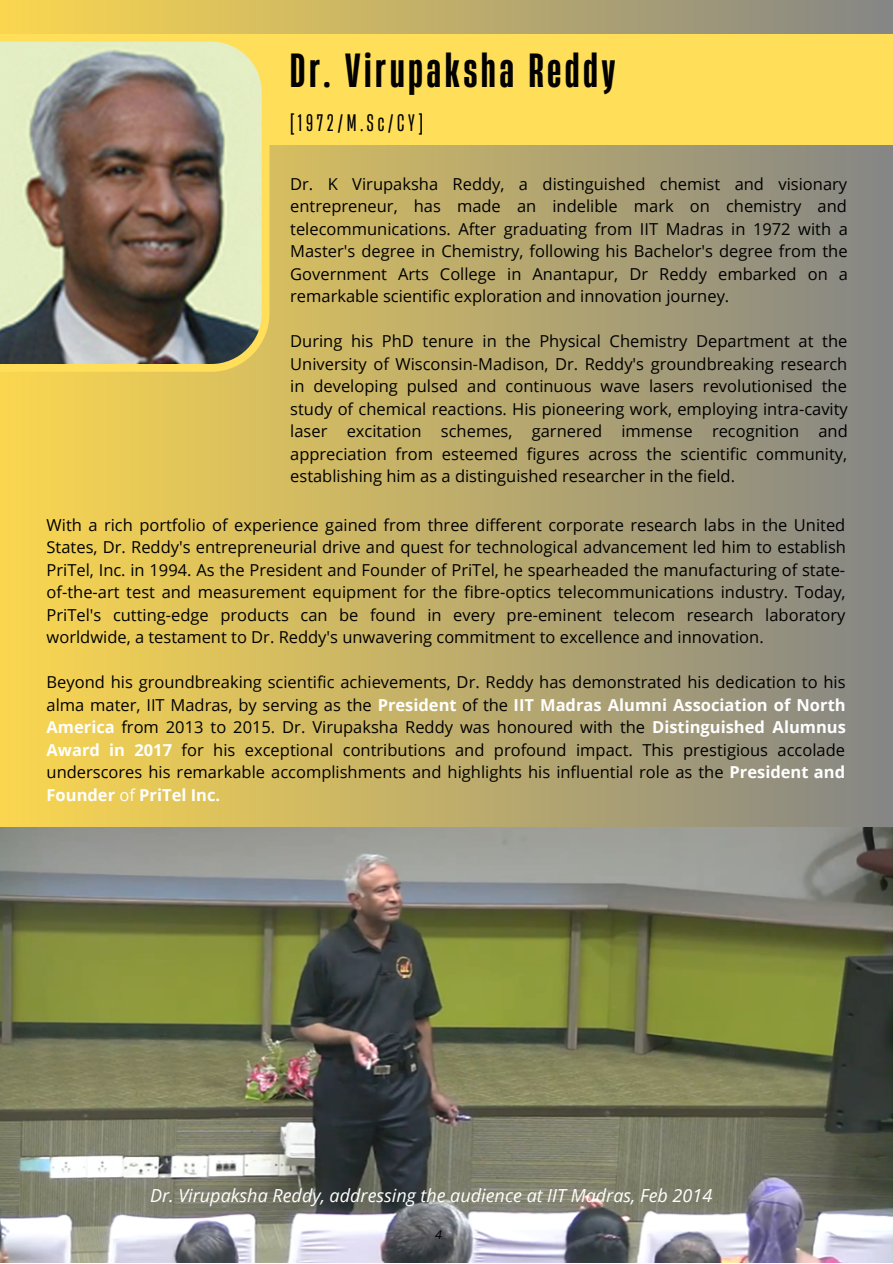
<style>
.page{position:relative;width:893px;height:1264px;background:#fff}
.page>*{position:absolute;margin:0;border:0;box-sizing:border-box;transform-origin:0 0}
.t1{font:700 45px "Heading Now 36";letter-spacing:.09em;color:#000}
.t2{font:22.5px "Heading Now 34";letter-spacing:.17em;color:#000}
.t3{font:italic 18px "Open Sans";color:#fff}
.t4{font:16.5px/22.5px "Open Sans";color:#000;text-align:justify}
.t5{font:italic 12px "Canva Sans";color:#000}
.s1{font-weight:700;color:#fff}
.s2{color:#fff}
</style>
<div class="page">
<div style="left:0;top:0;width:892px;height:1262px;background:linear-gradient(to right,#fad64f,#858685)"></div>
<div style="left:0;top:34px;width:892px;height:111px;background:#ffde59"></div>
<img style="left:0;top:41px;width:269px;height:330px">
<img style="left:0;top:827px;width:892px;height:435px">
<p class="t1" style="left:290px;top:40px;width:326px">Dr. Virupaksha Reddy</p>
<p class="t2" style="left:290px;top:108px;width:134px">[1972/M.Sc/CY]</p>
<p class="t4" style="left:290px;top:172px;width:559px">Dr. K Virupaksha Reddy, a distinguished chemist and visionary entrepreneur, has made an indelible mark on chemistry and telecommunications. After graduating from IIT Madras in 1972 with a Master's degree in Chemistry, following his Bachelor's degree from the Government Arts College in Anantapur, Dr Reddy embarked on a remarkable scientific exploration and innovation journey.</p>
<p class="t4" style="left:290px;top:329px;width:559px">During his PhD tenure in the Physical Chemistry Department at the University of Wisconsin-Madison, Dr. Reddy's groundbreaking research in developing pulsed and continuous wave lasers revolutionised the study of chemical reactions. His pioneering work, employing intra-cavity laser excitation schemes, garnered immense recognition and appreciation from esteemed figures across the scientific community, establishing him as a distinguished researcher in the field.</p>
<p class="t4" style="left:47px;top:513px;width:800px">With a rich portfolio of experience gained from three different corporate research labs in the United States, Dr. Reddy's entrepreneurial drive and quest for technological advancement led him to establish PriTel, Inc. in 1994. As the President and Founder of PriTel, he spearheaded the manufacturing of state&shy;of-the-art test and measurement equipment for the fibre-optics telecommunications industry. Today, PriTel's cutting-edge products can be found in every pre-eminent telecom research laboratory worldwide, a testament to Dr. Reddy's unwavering commitment to excellence and innovation.</p>
<p class="t4" style="left:47px;top:670px;width:800px">Beyond his groundbreaking scientific achievements, Dr. Reddy has demonstrated his dedication to his alma mater, IIT Madras, by serving as the <span class="s1">President</span> of the <span class="s1">IIT Madras Alumni Association of North America</span> from 2013 to 2015. Dr. Virupaksha Reddy was honoured with the <span class="s1">Distinguished Alumnus Award in 2017</span> for his exceptional contributions and profound impact. This prestigious accolade underscores his remarkable accomplishments and highlights his influential role as the <span class="s1">President and Founder</span> <span class="s2">of</span> <span class="s1">PriTel Inc.</span></p>
<p class="t3" style="left:150px;top:1182px;width:563px">Dr. Virupaksha Reddy, addressing the audience at IIT Madras, Feb 2014</p>
<p class="t5" style="left:435px;top:1225px;width:9px">4</p>
</div>
